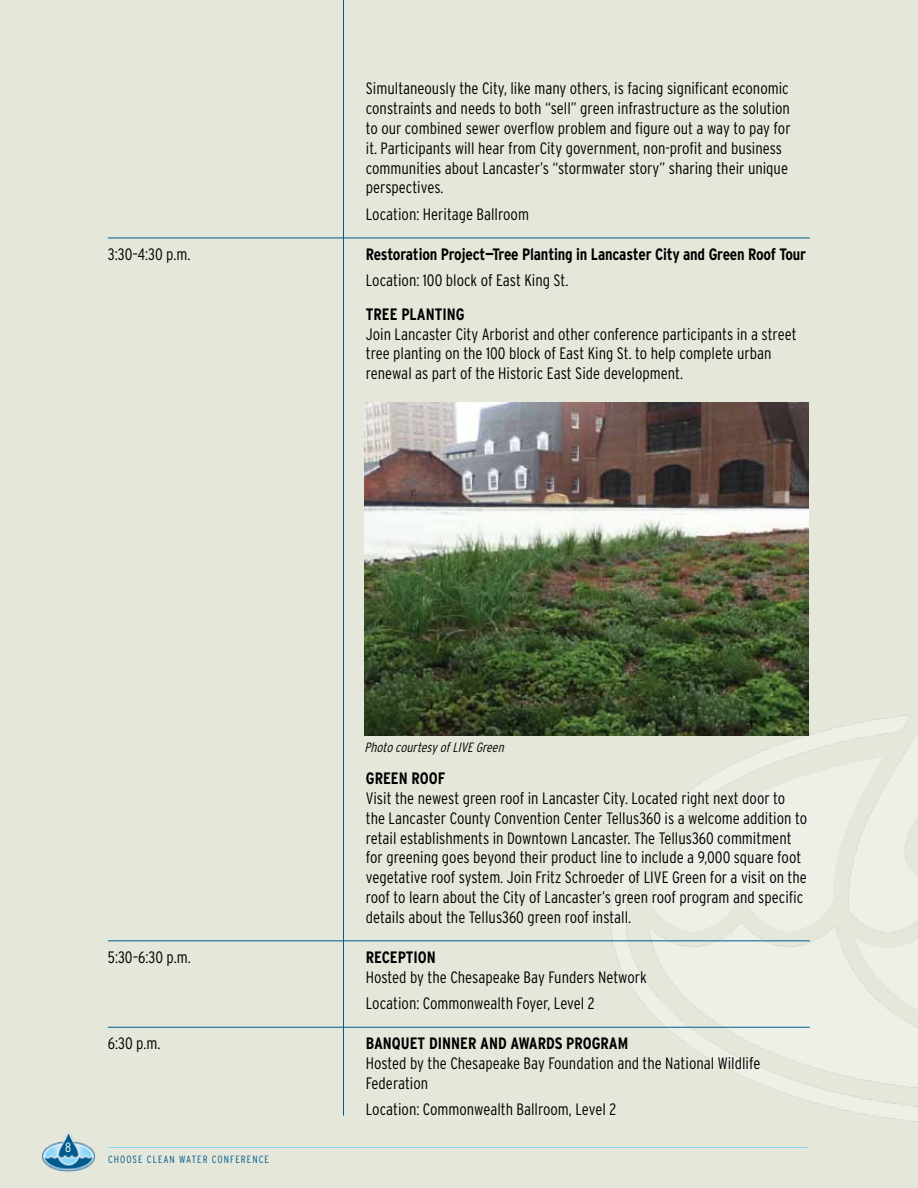
<style>
.page{position:relative;width:918px;height:1188px;background:#e6e7db}
.page>*{position:absolute;margin:0;border:0;box-sizing:border-box;transform-origin:0 0}
.t1{font:300 condensed 16.5px/19.8px "Interstate";color:#000}
.t2{font:700 condensed 16.5px "Interstate";letter-spacing:-.035em;color:#000}
.t3{font:700 condensed 16.5px "Interstate";color:#000}
.t4{font:italic 300 condensed 13.5px "Interstate";color:#000}
.t5{font:300 condensed 13.5px "Interstate";color:#fff}
.t6{font:300 condensed 10.5px "Interstate";letter-spacing:.095em;color:#005c8e}
</style>
<div class="page">
<img style="left:583px;top:715px;width:335px;height:407px">
<hr style="left:108px;top:1147px;width:701px;height:1px;background:#8ed8f8">
<img style="left:42px;top:1131px;width:55px;height:40px">
<hr style="left:108px;top:238px;width:702px;height:1px;background:#005c8e">
<hr style="left:108px;top:940px;width:702px;height:1px;background:#005c8e">
<hr style="left:108px;top:1027px;width:702px;height:1px;background:#005c8e">
<hr style="left:343px;top:0;width:1px;height:1116px;background:#005c8e">
<img style="left:364px;top:403px;width:445px;height:333px">
<p class="t1" style="left:366px;top:78px;width:426px">Simultaneously the City, like many others, is facing significant economic constraints and needs to both “sell” green infrastructure as the solution to our combined sewer overflow problem and figure out a way to pay for it. Participants will hear from City government, non-profit and business communities about Lancaster’s “stormwater story” sharing their unique perspectives.</p>
<p class="t1" style="left:366px;top:204px;width:165px">Location: Heritage Ballroom</p>
<p class="t1" style="left:108px;top:244px;width:84px">3:30–4:30 p.m.</p>
<p class="t2" style="left:366px;top:245px;width:442px">Restoration Project—Tree Planting in Lancaster City and Green Roof Tour</p>
<p class="t1" style="left:366px;top:271px;width:204px">Location: 100 block of East King St.</p>
<p class="t3" style="left:366px;top:305px;width:45px">TREE PLANTING</p>
<p class="t1" style="left:366px;top:324px;width:432px">Join Lancaster City Arborist and other conference participants in a street tree planting on the 100 block of East King St. to help complete urban renewal as part of the Historic East Side development.</p>
<p class="t5" style="left:65px;top:1139px;width:8px">8</p>
<p class="t4" style="left:364px;top:739px;width:144px">PhotocourtesyofLive Green</p>
<p class="t3" style="left:366px;top:769px;width:26px">GREEN</p>
<p class="t3" style="left:412px;top:769px;width:35px">ROOF</p>
<p class="t1" style="left:366px;top:788px;width:443px">Visit the newest green roof in Lancaster City. Located right next door to the Lancaster County Convention Center Tellus360 is a welcome addition to retail establishments in Downtown Lancaster. The Tellus360 commitment for greening goes beyond their product line to include a 9,000 square foot vegetative roof system. Join Fritz Schroeder of LIVE Green for a visit on the roof to learn about the City of Lancaster’s green roof program and specific details about the Tellus360 green roof install.</p>
<p class="t1" style="left:108px;top:947px;width:84px">5:30–6:30 p.m.</p>
<p class="t3" style="left:366px;top:948px;width:72px">Reception</p>
<p class="t1" style="left:366px;top:963px;width:283px;line-height:26.5px">Hosted by the Chesapeake Bay Funders Network<br>Location: Commonwealth Foyer, Level 2</p>
<p class="t1" style="left:108px;top:1033px;width:54px">6:30 p.m.</p>
<p class="t3" style="left:366px;top:1034px;width:262px">Banquet Dinner and Awards Program</p>
<p class="t1" style="left:366px;top:1053px;width:396px">Hosted by the Chesapeake Bay Foundation and the National Wildlife<br>Federation</p>
<p class="t1" style="left:366px;top:1099px;width:252px">Location: Commonwealth Ballroom, Level 2</p>
<p class="t6" style="left:108px;top:1153px;width:13px">Choose</p>
<p class="t6" style="left:147px;top:1153px;width:12px">Clean</p>
<p class="t6" style="left:179px;top:1153px;width:14px">Water</p>
<p class="t6" style="left:212px;top:1153px;width:13px">Conference</p>
</div>
